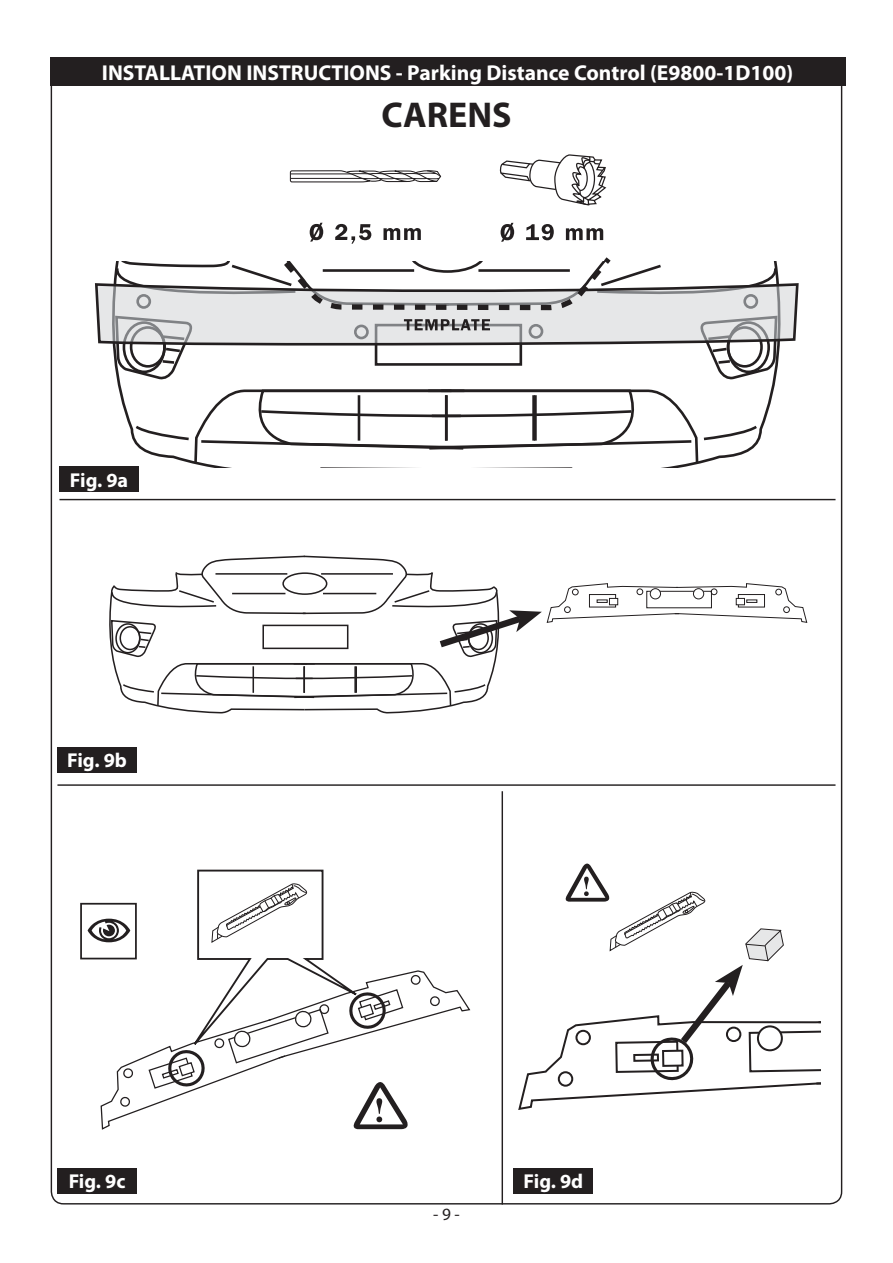
<style>
.page{position:relative;width:893px;height:1263px;background:#fff}
.page>*{position:absolute;margin:0;border:0;box-sizing:border-box;transform-origin:0 0}
.t1{font:700 36px "Myriad Pro";color:#231f20}
.t2{font:700 21.6px "Myriad Pro";color:#fff}
.t3{font:700 20.1px "Myriad Pro";color:#fff}
.t4{font:17.25px "Myriad Pro";color:#231f20}
</style>
<div class="page">
<div style="left:50px;top:57px;width:795px;height:29px;background:#231f20"></div>
<hr style="left:59px;top:499px;width:776px;height:1px;background:#231f20">
<div style="left:59px;top:466px;width:80px;height:26px;background:#231f20"></div>
<hr style="left:57px;top:784px;width:778px;height:2px;background:#231f20">
<div style="left:57px;top:747px;width:80px;height:26px;background:#231f20"></div>
<div style="left:57px;top:1168px;width:80px;height:26px;background:#231f20"></div>
<hr style="left:501px;top:791px;width:2px;height:414px;background:#231f20">
<div style="left:514px;top:1168px;width:79px;height:26px;background:#231f20"></div>
<svg style="left:133px;top:389px;width:626px;height:77px"></svg>
<svg style="left:310px;top:223px;width:13px;height:19px"></svg>
<svg style="left:335px;top:224px;width:36px;height:20px"></svg>
<svg style="left:383px;top:228px;width:38px;height:12px"></svg>
<svg style="left:289px;top:170px;width:153px;height:13px"></svg>
<svg style="left:499px;top:155px;width:108px;height:51px"></svg>
<svg style="left:500px;top:223px;width:14px;height:19px"></svg>
<svg style="left:526px;top:224px;width:27px;height:16px"></svg>
<svg style="left:566px;top:228px;width:37px;height:12px"></svg>
<svg style="left:96px;top:257px;width:701px;height:123px"></svg>
<svg style="left:109px;top:555px;width:698px;height:158px"></svg>
<div style="left:775px;top:589px;width:7px;height:6px;border:1px solid #231f20;border-radius:50%"></div>
<div style="left:783px;top:606px;width:6px;height:7px;border:1px solid #231f20;border-radius:50%"></div>
<div style="left:710px;top:588px;width:7px;height:7px;border:1px solid #231f20;border-radius:50%"></div>
<div style="left:746px;top:599px;width:11px;height:4px;border:1px solid #231f20"></div>
<div style="left:738px;top:594px;width:27px;height:13px;border:1px solid #231f20"></div>
<div style="left:735px;top:598px;width:10px;height:7px;background:#fff;border:1px solid #231f20"></div>
<div style="left:693px;top:588px;width:11px;height:11px;background:#fff;border:1px solid #231f20;border-radius:50%"></div>
<div style="left:80px;top:903px;width:57px;height:56px;border:2px solid #231f20"></div>
<svg style="left:88px;top:869px;width:383px;height:261px"></svg>
<svg style="left:518px;top:863px;width:302px;height:247px"></svg>
<p class="t2" style="left:102px;top:64px;width:692px">INSTALLATION INSTRUCTIONS - Parking Distance Control (E9800-1D100)</p>
<h1 class="t1" style="left:381px;top:100px;width:132px">CARENS</h1>
<p class="t3" style="left:70px;top:472px;width:60px">Fig. 9a</p>
<p class="t3" style="left:67px;top:752px;width:61px">Fig. 9b</p>
<p class="t3" style="left:69px;top:1174px;width:58px">Fig. 9c</p>
<p class="t3" style="left:523px;top:1174px;width:61px">Fig. 9d</p>
<p class="t4" style="left:433px;top:1207px;width:28px">- 9 -</p>
</div>
